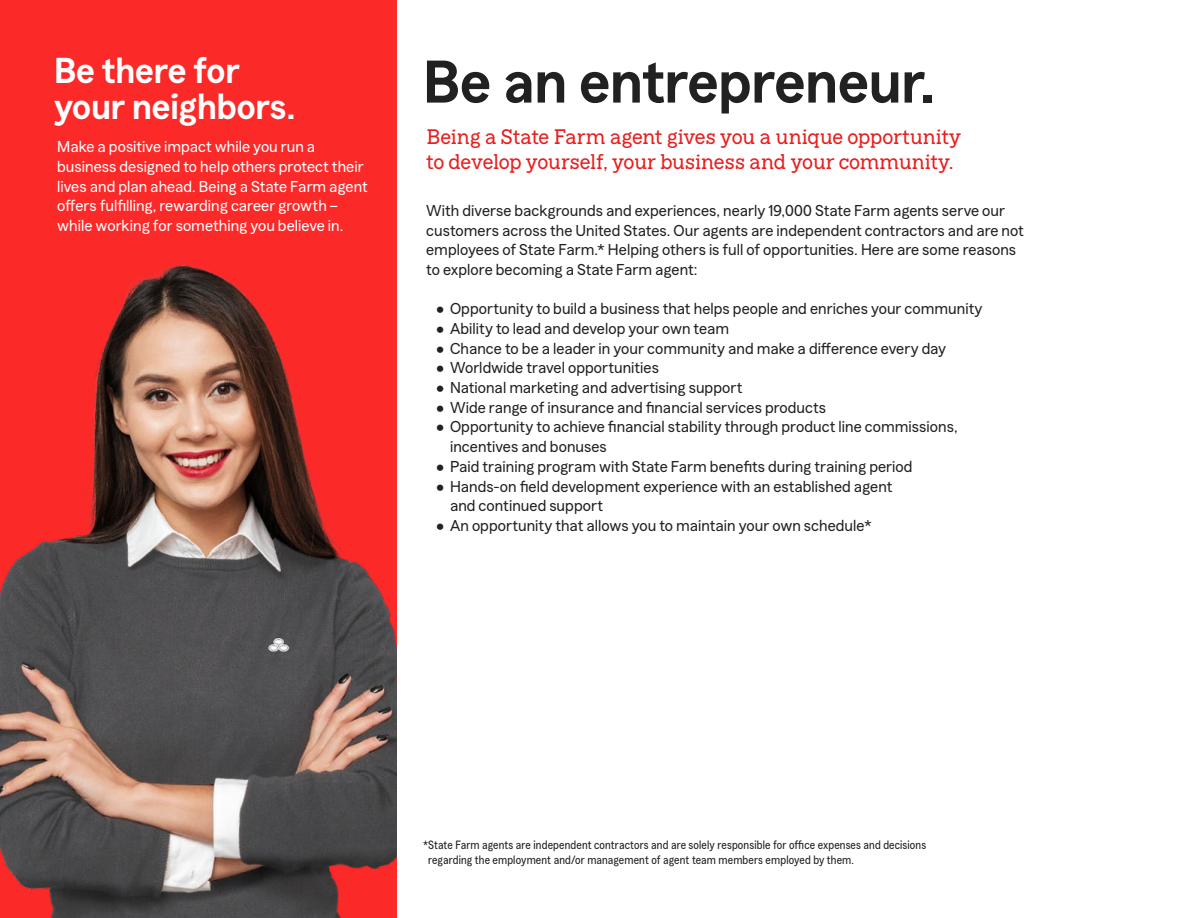
<style>
.page{position:relative;width:1188px;height:918px;background:#fff}
.page>*{position:absolute;margin:0;border:0;box-sizing:border-box;transform-origin:0 0}
.t1{font:600 60px "Mecherle Sans";letter-spacing:-.01em;color:#212121}
.t2{font:600 36px/36px "Mecherle Sans";letter-spacing:-.005em;color:#fff}
.t3{font:21px/25.2px "Mecherle Slab";letter-spacing:-.015em;color:#e81e1e}
.t4{font:15.75px/19.6px "Mecherle Sans";letter-spacing:.005em;color:#212121}
.t5{font:15.75px/19.6px "Mecherle Sans";letter-spacing:.005em;color:#fff}
.t6{font:12px/15px "Mecherle Legal";letter-spacing:.015em;color:#212121}
</style>
<div class="page">
<div style="left:0;top:0;width:397px;height:918px;background:#fc2929"></div>
<img style="left:0;top:265px;width:397px;height:653px">
<h2 class="t2" style="left:54px;top:50px;width:243px">Be there for your neighbors.</h2>
<p class="t5" style="left:57px;top:136px;width:312px">Make a positive impact while you run a business designed to help others protect their lives and plan ahead. Being a State Farm agent offers fulfilling, rewarding career growth – while working for something you believe in.</p>
<h1 class="t1" style="left:423px;top:37px;width:513px">Be an entrepreneur.</h1>
<h3 class="t3" style="left:426px;top:122px;width:537px">Being a State Farm agent gives you a unique opportunity to develop yourself, your business and your community.</h3>
<p class="t4" style="left:426px;top:199px;width:599px">With diverse backgrounds and experiences, nearly 19,000 State Farm agents serve our customers across the United States. Our agents are independent contractors and are not employees of State Farm.* Helping others is full of opportunities. Here are some reasons to explore becoming a State Farm agent:</p>
<p class="t4" style="left:436px;top:298px;width:548px">• Opportunity to build a business that helps people and enriches your community</p>
<p class="t4" style="left:436px;top:317px;width:294px">• Ability to lead and develop your own team</p>
<p class="t4" style="left:436px;top:337px;width:511px">• Chance to be a leader in your community and make a difference every day</p>
<p class="t4" style="left:436px;top:357px;width:224px">• Worldwide travel opportunities</p>
<p class="t4" style="left:436px;top:377px;width:308px">• National marketing and advertising support</p>
<p class="t4" style="left:436px;top:396px;width:391px">• Wide range of insurance and financial services products</p>
<p class="t4" style="left:450px;top:416px;width:509px;text-indent:-14px">• Opportunity to achieve financial stability through product line commissions, incentives and bonuses</p>
<p class="t4" style="left:436px;top:455px;width:478px">• Paid training program with State Farm benefits during training period</p>
<p class="t4" style="left:450px;top:475px;width:444px;text-indent:-14px">• Hands-on field development experience with an established agent and continued support</p>
<p class="t4" style="left:436px;top:514px;width:437px">• An opportunity that allows you to maintain your own schedule*</p>
<p class="t6" style="left:428px;top:836px;width:499px;text-indent:-5px">*State Farm agents are independent contractors and are solely responsible for office expenses and decisions regarding the employment and/or management of agent team members employed by them.</p>
</div>
